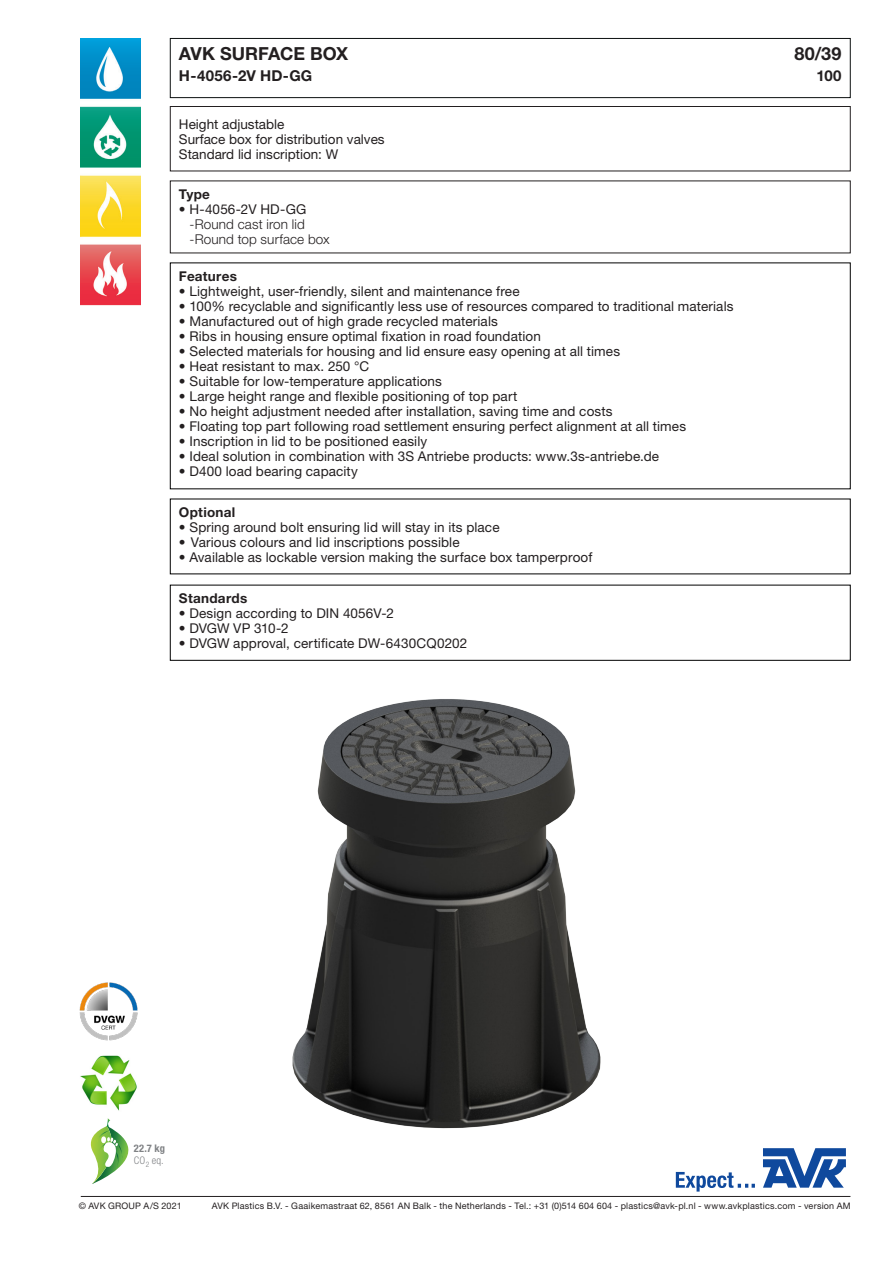
<style>
.page{position:relative;width:893px;height:1263px;background:#fff}
.page>*{position:absolute;margin:0;border:0;box-sizing:border-box;transform-origin:0 0}
.Headline{font:700 18px "Helvetica Neue LT Pro";color:#231f20}
.Headline-2{font:700 15px "Helvetica Neue LT Pro";letter-spacing:.02em;color:#231f20}
.body_copy_bullet{font:13.5px "Helvetica Neue LT Pro";letter-spacing:.01em;color:#231f20}
.Body_copy{font:13.5px "Helvetica Neue LT Pro";letter-spacing:.01em;color:#231f20}
.Body_copy_headline{font:13.5px "Helvetica Neue LT Pro";letter-spacing:.01em;color:#231f20}
.body_copy_bullet-2{font:300 13.5px "Helvetica Neue LT Pro";letter-spacing:.01em;color:#231f20}
.Body_copy_headline-2{font:700 13.5px "Helvetica Neue LT Pro";letter-spacing:.02em;color:#231f20}
.body_copy_bullet-3{font:700 13.5px "Helvetica Neue LT Pro";letter-spacing:.02em;color:#231f20}
.body_copy_bullet-4{font:13.5px "Helvetica Neue LT Pro";letter-spacing:-.01em;color:#231f20}
.Body_copy-2{font:700 condensed 10.5px "Helvetica Neue LT Pro";color:#808285}
.Body_copy-3{font:300 condensed 10.5px "Helvetica Neue LT Pro";color:#808285}
.Address_and_copyrigh{font:9px "Helvetica Neue LT Pro";letter-spacing:.025em;color:#231f20}
.s1{font-weight:700}
</style>
<div class="page">
<img style="left:169px;top:611px;width:557px;height:518px">
<div style="left:170px;top:106px;width:680px;height:65px;border:1px solid #231f20"></div>
<img style="left:81px;top:38px;width:59px;height:268px">
<svg style="left:763px;top:1148px;width:83px;height:40px"></svg>
<svg style="left:676px;top:1172px;width:79px;height:19px"></svg>
<hr style="left:81px;top:1196px;width:769px;height:1px;background:#231f20">
<img style="left:80px;top:1055px;width:57px;height:56px">
<img style="left:79px;top:982px;width:59px;height:58px">
<svg style="left:90px;top:1118px;width:39px;height:66px"></svg>
<div style="left:170px;top:38px;width:680px;height:60px;border:1px solid #0c1010"></div>
<p class="Headline" style="left:179px;top:42px;width:171px">AVK SURFACE BOX</p>
<p class="Headline" style="left:794px;top:42px;width:49px">80/39</p>
<p class="Headline-2" style="left:179px;top:66px;width:135px">H-4056-2V HD-GG</p>
<p class="Headline-2" style="left:816px;top:66px;width:27px">100</p>
<p class="body_copy_bullet" style="left:179px;top:116px;width:107px">Height adjustable</p>
<p class="body_copy_bullet" style="left:179px;top:131px;width:207px">Surface box for distribution valves</p>
<p class="body_copy_bullet" style="left:179px;top:146px;width:161px">Standard lid inscription: W</p>
<p class="body_copy_bullet-3" style="left:179px;top:186px;width:33px">Type</p>
<p class="body_copy_bullet" style="left:179px;top:201px;width:129px">• H-4056-2V HD-GG</p>
<p class="body_copy_bullet-2" style="left:190px;top:216px;width:117px">-Round cast iron lid</p>
<p class="body_copy_bullet-2" style="left:190px;top:231px;width:142px">-Round top surface box</p>
<p class="Body_copy_headline-2" style="left:179px;top:268px;width:60px">Features</p>
<p class="body_copy_bullet" style="left:179px;top:283px;width:342px">• Lightweight, user-friendly, silent and maintenance free</p>
<p class="body_copy_bullet" style="left:179px;top:298px;width:556px">• 100% recyclable and significantly less use of resources compared to traditional materials</p>
<p class="body_copy_bullet" style="left:179px;top:313px;width:320px">• Manufactured out of high grade recycled materials</p>
<p class="body_copy_bullet" style="left:179px;top:328px;width:363px">• Ribs in housing ensure optimal fixation in road foundation</p>
<p class="body_copy_bullet" style="left:179px;top:343px;width:443px">• Selected materials for housing and lid ensure easy opening at all times</p>
<p class="body_copy_bullet" style="left:179px;top:358px;width:192px">• Heat resistant to max. 250 °C</p>
<p class="body_copy_bullet" style="left:179px;top:373px;width:265px">• Suitable for low-temperature applications</p>
<p class="body_copy_bullet" style="left:179px;top:388px;width:340px">• Large height range and flexible positioning of top part</p>
<p class="body_copy_bullet" style="left:179px;top:403px;width:435px">• No height adjustment needed after installation, saving time and costs</p>
<p class="body_copy_bullet" style="left:179px;top:418px;width:509px">• Floating top part following road settlement ensuring perfect alignment at all times</p>
<p class="Body_copy_headline" style="left:179px;top:433px;width:250px"><span class="s1">•</span> Inscription in lid to be positioned easily</p>
<p class="Body_copy_headline" style="left:179px;top:448px;width:482px">• Ideal solution in combination with 3S Antriebe products: www.3s-antriebe.de</p>
<p class="body_copy_bullet" style="left:179px;top:463px;width:181px">• D400 load bearing capacity</p>
<p class="Body_copy_headline-2" style="left:179px;top:504px;width:58px">Optional</p>
<p class="Body_copy" style="left:179px;top:519px;width:322px">• Spring around bolt ensuring lid will stay in its place</p>
<p class="Body_copy" style="left:179px;top:534px;width:282px">• Various colours and lid inscriptions possible</p>
<p class="Body_copy" style="left:179px;top:549px;width:415px">• Available as lockable version making the surface box tamperproof</p>
<p class="body_copy_bullet-3" style="left:179px;top:590px;width:70px">Standards</p>
<p class="body_copy_bullet" style="left:179px;top:606px;width:217px">• Design according to DIN 4056V-2</p>
<p class="body_copy_bullet-4" style="left:179px;top:621px;width:111px">• DVGW VP 310-2</p>
<p class="body_copy_bullet" style="left:179px;top:636px;width:290px">• DVGW approval, certificate DW-6430CQ0202</p>
<p class="Body_copy-2" style="left:134px;top:1141px;width:33px">22.7 kg</p>
<p class="Body_copy-3" style="left:134px;top:1154px;width:31px">CO<sub>2</sub> eq.</p>
<p class="Address_and_copyrigh" style="left:79px;top:1201px;width:105px">© AVK GROUP A/S 2021</p>
<p class="Address_and_copyrigh" style="left:212px;top:1201px;width:640px">AVK Plastics B.V. - Gaaikemastraat 62, 8561 AN Balk - the Netherlands - Tel.: +31 (0)514 604 604 - plastics@avk-pl.nl - www.avkplastics.com - version AM</p>
</div>
